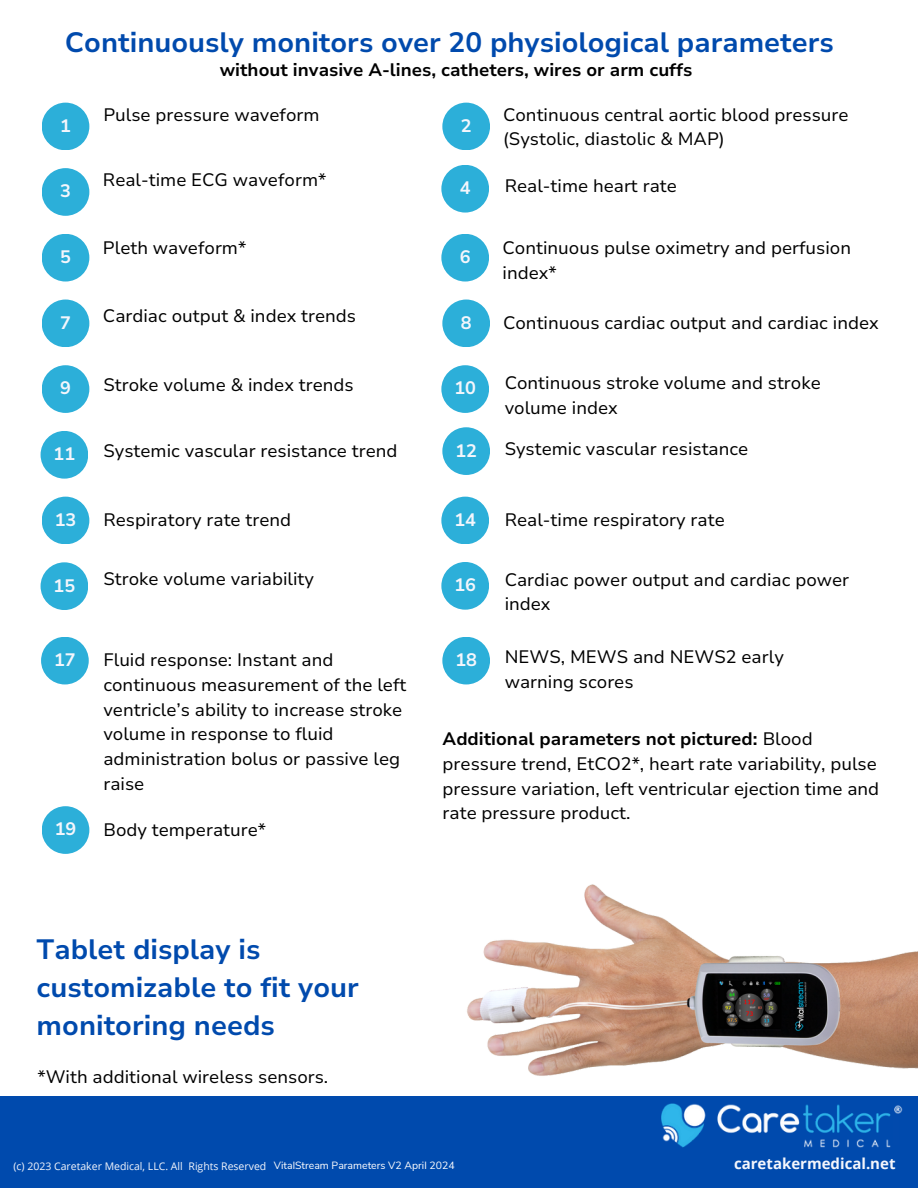
<style>
.page{position:relative;width:918px;height:1188px;background:#fff}
.page>*{position:absolute;margin:0;border:0;box-sizing:border-box;transform-origin:0 0}
.t1{font:700 27.9px/38.2px "Nunito Sans 10 pt";color:#004aad}
.t2{font:18px/24.8px "Nunito Sans 10 pt";color:#000}
.t3{font:700 18px "Nunito Sans 10 pt";color:#000}
.t4{font:700 18px "Nunito Sans 10 pt";color:#f4f6fc}
.t5{font:700 15px "Open Sans";color:#f4f6fc}
.t6{font:10.5px "Open Sans";color:#f4f6fc}
.t7{font:10.5px "Nunito Sans";color:#fff}
.s1{font-weight:700}
</style>
<div class="page">
<div style="left:0;top:1096px;width:918px;height:92px;background:#004aad"></div>
<div style="left:42px;top:103px;width:47px;height:47px;background:#2cafd9;border-radius:50%"></div>
<div style="left:442px;top:103px;width:48px;height:47px;background:#2cafd9;border-radius:50%"></div>
<div style="left:42px;top:168px;width:47px;height:48px;background:#2cafd9;border-radius:50%"></div>
<div style="left:441px;top:165px;width:48px;height:48px;background:#2cafd9;border-radius:50%"></div>
<div style="left:42px;top:234px;width:47px;height:48px;background:#2cafd9;border-radius:50%"></div>
<div style="left:441px;top:234px;width:48px;height:48px;background:#2cafd9;border-radius:50%"></div>
<div style="left:42px;top:300px;width:47px;height:47px;background:#2cafd9;border-radius:50%"></div>
<div style="left:442px;top:300px;width:48px;height:47px;background:#2cafd9;border-radius:50%"></div>
<div style="left:42px;top:365px;width:47px;height:48px;background:#2cafd9;border-radius:50%"></div>
<div style="left:441px;top:365px;width:48px;height:48px;background:#2cafd9;border-radius:50%"></div>
<div style="left:41px;top:431px;width:47px;height:48px;background:#2cafd9;border-radius:50%"></div>
<div style="left:442px;top:427px;width:48px;height:48px;background:#2cafd9;border-radius:50%"></div>
<div style="left:42px;top:497px;width:47px;height:47px;background:#2cafd9;border-radius:50%"></div>
<div style="left:441px;top:497px;width:48px;height:47px;background:#2cafd9;border-radius:50%"></div>
<div style="left:41px;top:562px;width:47px;height:48px;background:#2cafd9;border-radius:50%"></div>
<div style="left:441px;top:562px;width:48px;height:48px;background:#2cafd9;border-radius:50%"></div>
<div style="left:41px;top:637px;width:48px;height:47px;background:#2cafd9;border-radius:50%"></div>
<img style="left:467px;top:884px;width:451px;height:264px">
<div style="left:442px;top:637px;width:48px;height:47px;background:#2cafd9;border-radius:50%"></div>
<div style="left:42px;top:806px;width:47px;height:48px;background:#2cafd9;border-radius:50%"></div>
<h3 class="t1" style="left:65px;top:24px;width:770px">Continuously monitors over 20 physiological parameters</h3>
<p class="t3" style="left:220px;top:58px;width:474px">without invasive A-lines, catheters, wires or arm cuffs</p>
<p class="t2" style="left:103px;top:102px;width:218px">Pulse pressure waveform</p>
<h2 class="t4" style="left:60px;top:114px;width:12px">1</h2>
<p class="t4" style="left:461px;top:114px;width:12px">2</p>
<p class="t2" style="left:103px;top:168px;width:225px">Real-time ECG waveform*</p>
<h3 class="t4" style="left:60px;top:179px;width:12px">3</h3>
<p class="t4" style="left:460px;top:176px;width:12px">4</p>
<h3 class="t2" style="left:503px;top:102px;width:347px">Continuous central aortic blood pressure (Systolic, diastolic &amp; MAP)</h3>
<h3 class="t2" style="left:505px;top:174px;width:174px">Real-time heart rate</h3>
<p class="t2" style="left:103px;top:236px;width:145px">Pleth waveform*</p>
<p class="t2" style="left:503px;top:236px;width:350px">Continuous pulse oximetry and perfusion index*</p>
<h3 class="t2" style="left:103px;top:304px;width:255px">Cardiac output &amp; index trends</h3>
<h3 class="t2" style="left:503px;top:311px;width:377px">Continuous cardiac output and cardiac index</h3>
<h3 class="t4" style="left:60px;top:245px;width:12px">5</h3>
<p class="t4" style="left:460px;top:245px;width:12px">6</p>
<p class="t4" style="left:60px;top:311px;width:12px">7</p>
<h3 class="t4" style="left:461px;top:311px;width:12px">8</h3>
<h1 class="t2" style="left:103px;top:373px;width:252px">Stroke volume &amp; index trends</h1>
<h3 class="t2" style="left:505px;top:371px;width:318px">Continuous stroke volume and stroke volume index</h3>
<h3 class="t4" style="left:60px;top:376px;width:12px">9</h3>
<p class="t4" style="left:454px;top:376px;width:23px">10</p>
<h3 class="t2" style="left:103px;top:438px;width:296px">Systemic vascular resistance trend</h3>
<p class="t2" style="left:505px;top:436px;width:245px">Systemic vascular resistance</p>
<h3 class="t4" style="left:54px;top:442px;width:23px">11</h3>
<p class="t4" style="left:455px;top:438px;width:23px">12</p>
<h3 class="t4" style="left:55px;top:508px;width:23px">13</h3>
<p class="t4" style="left:454px;top:508px;width:23px">14</p>
<p class="t2" style="left:103px;top:508px;width:189px">Respiratory rate trend</p>
<h3 class="t2" style="left:505px;top:508px;width:222px">Real-time respiratory rate</h3>
<p class="t2" style="left:103px;top:566px;width:212px">Stroke volume variability</p>
<h3 class="t4" style="left:54px;top:573px;width:23px">15</h3>
<p class="t4" style="left:454px;top:573px;width:23px">16</p>
<h3 class="t2" style="left:505px;top:567px;width:346px">Cardiac power output and cardiac power index</h3>
<h3 class="t4" style="left:54px;top:648px;width:23px">17</h3>
<p class="t2" style="left:103px;top:648px;width:305px">Fluid response: Instant and continuous measurement of the left ventricle’s ability to increase stroke volume in response to fluid administration bolus or passive leg raise</p>
<p class="t4" style="left:55px;top:817px;width:23px">19</p>
<h4 class="t2" style="left:103px;top:817px;width:164px">Body temperature*</h4>
<p class="t4" style="left:455px;top:648px;width:23px">18</p>
<p class="t2" style="left:505px;top:645px;width:281px">NEWS, MEWS and NEWS2 early warning scores</p>
<h3 class="t2" style="left:443px;top:727px;width:438px"><span class="s1">Additional parameters not pictured:</span> Blood pressure trend, EtCO2*, heart rate variability, pulse pressure variation, left ventricular ejection time and rate pressure product.</h3>
<h3 class="t1" style="left:37px;top:930px;width:324px">Tablet display is customizable to fit your monitoring needs</h3>
<p class="t2" style="left:37px;top:1065px;width:292px">*With additional wireless sensors.</p>
<p class="t6" style="left:14px;top:1159px;width:254px">(c) 2023 Caretaker Medical, LLC. All Rights Reserved</p>
<p class="t7" style="left:274px;top:1158px;width:182px">VitalStream Parameters V2 April 2024</p>
<h3 class="t5" style="left:734px;top:1153px;width:163px">caretakermedical.net</h3>
</div>
